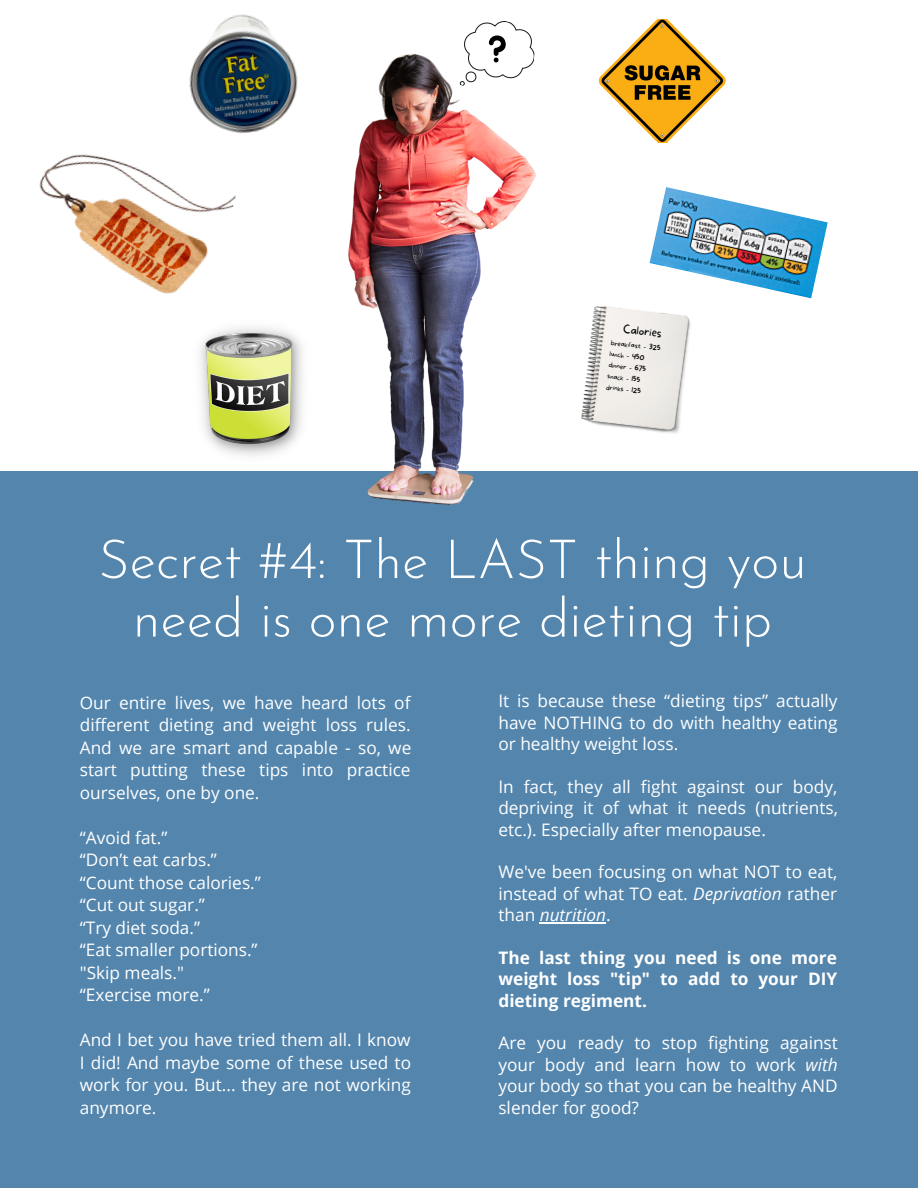
<style>
.page{position:relative;width:918px;height:1188px;background:#fff}
.page>*{position:absolute;margin:0;border:0;box-sizing:border-box;transform-origin:0 0}
.t1{font:300 54px/58.5px "Josefin Sans";color:#fff;text-align:center}
.t2{font:17.25px/22.5px "Open Sans";color:#fff;text-align:justify}
.t3{font:700 17.25px/21.3px "Open Sans";color:#fff;text-align:justify}
.t4{font:100 11.4px "More Sugar";color:#000}
.t5{font:100 7.05px/11.1px "More Sugar";color:#000}
.s1{font-style:italic}
</style>
<div class="page">
<div style="left:0;top:471px;width:918px;height:717px;background:#5385ad"></div>
<img style="left:189px;top:14px;width:78px;height:120px">
<img style="left:39px;top:154px;width:197px;height:140px">
<img style="left:598px;top:19px;width:128px;height:124px">
<img style="left:581px;top:306px;width:110px;height:128px">
<img style="left:650px;top:187px;width:178px;height:111px">
<img style="left:200px;top:327px;width:46px;height:129px">
<img style="left:246px;top:28px;width:290px;height:477px">
<svg style="left:459px;top:21px;width:77px;height:65px"></svg>
<hr style="left:540px;top:922px;width:66px;height:1px;background:#fff">
<p class="t4" style="left:624px;top:322px;width:40px;rotate:6deg">Calories</p>
<p class="t5" style="left:611px;top:338px;width:52px;rotate:6deg">breakfast - 325 lunch - 450 dinner - 675 snack - 155 drinks - 125</p>
<h1 class="t1" style="left:98px;top:535px;width:710px">Secret #4: The LAST thing you need is one more dieting tip</h1>
<p class="t2" style="left:80px;top:691px;width:333px">Our entire lives, we have heard lots of different dieting and weight loss rules.<br>And we are smart and capable - so, we start putting these tips into practice ourselves, one by one.</p>
<p class="t2" style="left:80px;top:826px;width:183px;text-align:left">“Avoid fat.”<br>“Don’t eat carbs.” “Count those calories.” “Cut out sugar.”<br>“Try diet soda.”<br>“Eat smaller portions.” "Skip meals."<br>“Exercise more.”</p>
<p class="t2" style="left:80px;top:1028px;width:333px">And I bet you have tried them all. I know I did! And maybe some of these used to work for you. But... they are not working anymore.</p>
<p class="t2" style="left:498px;top:690px;width:341px;line-height:21.3px">It is because these “dieting tips” actually have NOTHING to do with healthy eating or healthy weight loss.</p>
<p class="t2" style="left:498px;top:776px;width:341px;line-height:21.3px">In fact, they all fight against our body, depriving it of what it needs (nutrients, etc.). Especially after menopause.</p>
<p class="t2" style="left:498px;top:861px;width:341px;line-height:21.3px">We've been focusing on what NOT to eat, instead of what TO eat. <span class="s1">Deprivation</span> rather than <span class="s1">nutrition</span>.</p>
<p class="t3" style="left:498px;top:947px;width:340px">The last thing you need is one more weight loss "tip" to add to your DIY dieting regiment.</p>
<p class="t2" style="left:498px;top:1032px;width:341px;line-height:21.3px">Are you ready to stop fighting against your body and learn how to work <span class="s1">with </span>your body so that you can be healthy AND slender for good?</p>
</div>
